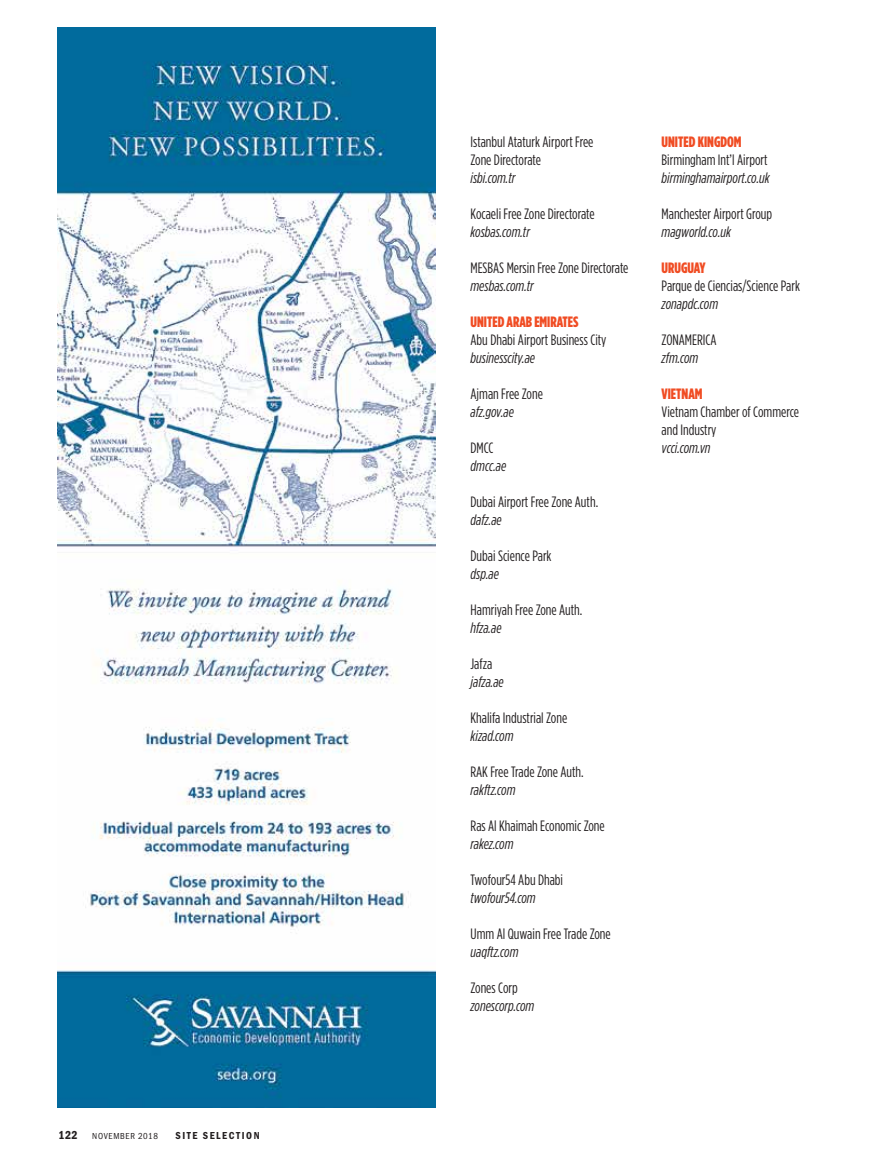
<style>
.page{position:relative;width:878px;height:1175px;background:#fff}
.page>*{position:absolute;margin:0;border:0;box-sizing:border-box;transform-origin:0 0}
.t1{font:15px/18px "Gotham Condensed";color:#231f20}
.t2{font:italic 15px "Gotham Condensed";color:#231f20}
.t3{font:900 15px "Gotham Condensed";color:#f04c23}
.t4{font:10.5px "ITC Franklin Gothic Std Dm Cd";letter-spacing:.145em;color:#231f20}
.t5{font:condensed 9px "ITC Franklin Gothic Std";letter-spacing:.07em;color:#231f20}
.s1{font-family:"ITC Franklin Gothic Std Dm Cd";font-stretch:normal;font-size:12px}
</style>
<div class="page">
<img style="left:58px;top:27px;width:378px;height:1080px">
<p class="t5" style="left:58px;top:1130px;width:101px"><span class="s1">122</span> NOVEMBER 2018</p>
<p class="t4" style="left:176px;top:1129px;width:85px">SITE SELECTION</p>
<p class="t1" style="left:470px;top:133px;width:124px">Istanbul Ataturk Airport Free<br>Zone Directorate</p>
<p class="t2" style="left:470px;top:169px;width:46px">isbi.com.tr</p>
<p class="t1" style="left:470px;top:205px;width:126px">Kocaeli Free Zone Directorate</p>
<p class="t2" style="left:470px;top:223px;width:61px">kosbas.com.tr</p>
<p class="t1" style="left:470px;top:259px;width:159px">MESBAS Mersin Free Zone Directorate</p>
<p class="t2" style="left:470px;top:277px;width:65px">mesbas.com.tr</p>
<p class="t3" style="left:470px;top:313px;width:110px">UNITED ARAB EMIRATES</p>
<p class="t1" style="left:470px;top:331px;width:137px">Abu Dhabi Airport Business City</p>
<p class="t2" style="left:470px;top:349px;width:66px">businesscity.ae</p>
<p class="t1" style="left:470px;top:385px;width:74px">Ajman Free Zone</p>
<p class="t2" style="left:470px;top:403px;width:45px">afz.gov.ae</p>
<p class="t1" style="left:470px;top:439px;width:24px">DMCC</p>
<p class="t2" style="left:470px;top:457px;width:37px">dmcc.ae</p>
<p class="t1" style="left:470px;top:493px;width:129px">Dubai Airport Free Zone Auth.</p>
<p class="t2" style="left:470px;top:511px;width:33px">dafz.ae</p>
<p class="t1" style="left:470px;top:547px;width:83px">Dubai Science Park</p>
<p class="t2" style="left:470px;top:565px;width:30px">dsp.ae</p>
<p class="t1" style="left:470px;top:601px;width:113px">Hamriyah Free Zone Auth.</p>
<p class="t2" style="left:470px;top:619px;width:33px">hfza.ae</p>
<p class="t1" style="left:470px;top:655px;width:23px">Jafza</p>
<p class="t2" style="left:470px;top:673px;width:35px">jafza.ae</p>
<p class="t1" style="left:470px;top:709px;width:98px">Khalifa Industrial Zone</p>
<p class="t2" style="left:470px;top:727px;width:45px">kizad.com</p>
<p class="t1" style="left:470px;top:763px;width:115px">RAK Free Trade Zone Auth.</p>
<p class="t2" style="left:470px;top:781px;width:46px">rakftz.com</p>
<p class="t1" style="left:470px;top:817px;width:136px">Ras Al Khaimah Economic Zone</p>
<p class="t2" style="left:470px;top:835px;width:44px">rakez.com</p>
<p class="t1" style="left:470px;top:871px;width:94px">Twofour54 Abu Dhabi</p>
<p class="t2" style="left:470px;top:889px;width:67px">twofour54.com</p>
<p class="t1" style="left:470px;top:925px;width:142px">Umm Al Quwain Free Trade Zone</p>
<p class="t2" style="left:470px;top:943px;width:49px">uaqftz.com</p>
<p class="t1" style="left:470px;top:979px;width:49px">Zones Corp</p>
<p class="t2" style="left:470px;top:997px;width:65px">zonescorp.com</p>
<p class="t3" style="left:661px;top:133px;width:81px">UNITED KINGDOM</p>
<p class="t1" style="left:661px;top:151px;width:107px">Birmingham Int’l Airport</p>
<p class="t2" style="left:661px;top:169px;width:110px">birminghamairport.co.uk</p>
<p class="t1" style="left:661px;top:205px;width:112px">Manchester Airport Group</p>
<p class="t2" style="left:661px;top:223px;width:71px">magworld.co.uk</p>
<p class="t3" style="left:661px;top:259px;width:46px">URUGUAY</p>
<p class="t1" style="left:661px;top:277px;width:140px">Parque de Ciencias/Science Park</p>
<p class="t2" style="left:661px;top:295px;width:58px">zonapdc.com</p>
<p class="t1" style="left:661px;top:331px;width:56px">ZONAMERICA</p>
<p class="t2" style="left:661px;top:349px;width:38px">zfm.com</p>
<p class="t3" style="left:661px;top:385px;width:42px">VIETNAM</p>
<p class="t1" style="left:661px;top:403px;width:139px">Vietnam Chamber of Commerce and Industry</p>
<p class="t2" style="left:661px;top:439px;width:50px">vcci.com.vn</p>
</div>
